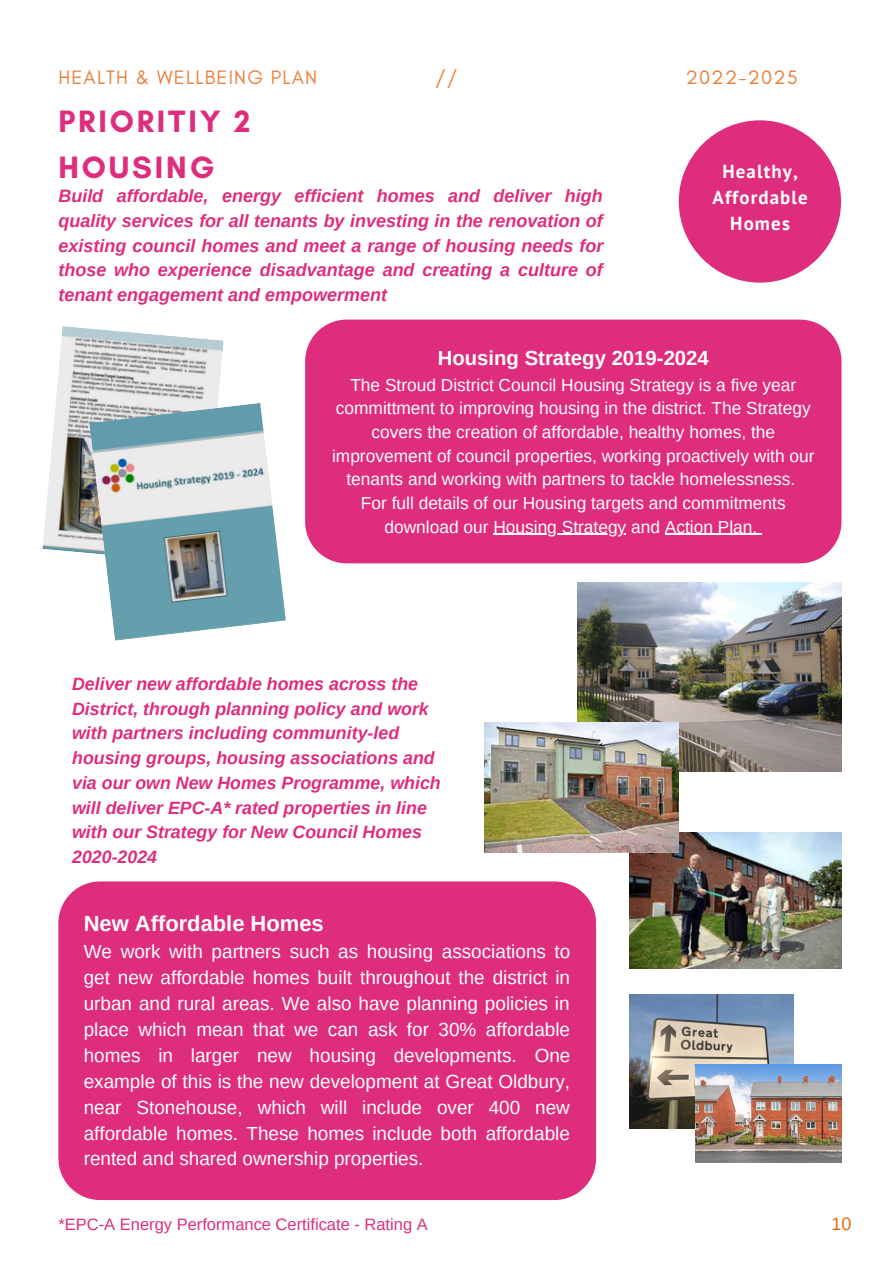
<style>
.page{position:relative;width:893px;height:1264px;background:#fff}
.page>*{position:absolute;margin:0;border:0;box-sizing:border-box;transform-origin:0 0}
.t1{font:700 31.5px "Glacial Indifference";letter-spacing:.09em;color:#de2d7c}
.t2{font:700 21.9px "Arimo";color:#fff}
.t3{font:700 20.25px "Arimo";color:#fff}
.t4{font:19.8px "Glacial Indifference";letter-spacing:.06em;color:#e87f39}
.t5{font:18.9px/25.8px "Arimo";color:#fff;text-align:justify}
.t6{font:700 18.9px/26.1px "PT Sans";letter-spacing:.06em;color:#fff;text-align:center}
.t7{font:italic 700 18px/24.8px "Arimo";color:#de2d7c;text-align:justify}
.t8{font:18px "Arimo";color:#e46c0a}
.t9{font:italic 700 17.85px/24.8px "Arimo";color:#de2d7c}
.t10{font:17.25px/23.5px "Arimo";color:#fff;text-align:center}
.t11{font:16.5px "Arimo";color:#de2d7c}
</style>
<div class="page">
<img style="left:577px;top:582px;width:264px;height:189px">
<img style="left:629px;top:832px;width:212px;height:136px">
<img style="left:484px;top:722px;width:194px;height:130px">
<div style="left:678px;top:120px;width:163px;height:163px;background:#de2d7c;border-radius:50%"></div>
<div style="left:58px;top:881px;width:538px;height:318px;background:#de2d7c;border-radius:42px"></div>
<div style="left:305px;top:319px;width:536px;height:244px;background:#de2d7c;border-radius:42px"></div>
<hr style="left:493px;top:533px;width:133px;height:2px;background:#fff">
<hr style="left:664px;top:533px;width:93px;height:2px;background:#fff">
<img style="left:42px;top:326px;width:182px;height:227px">
<img style="left:89px;top:403px;width:197px;height:237px">
<img style="left:629px;top:994px;width:164px;height:134px">
<img style="left:695px;top:1064px;width:146px;height:98px">
<p class="t4" style="left:58px;top:65px;width:260px">HEALTH &amp; WELLBEING PLAN</p>
<p class="t4" style="left:435px;top:65px;width:24px">//</p>
<p class="t4" style="left:686px;top:65px;width:113px">2022-2025</p>
<h1 class="t1" style="left:58px;top:102px;width:194px">PRIORITIY 2</h1>
<h1 class="t1" style="left:58px;top:148px;width:157px">HOUSING</h1>
<p class="t7" style="left:58px;top:183px;width:546px">Build affordable, energy efficient homes and deliver high quality services for all tenants by investing in the renovation of existing council homes and meet a range of housing needs for those who experience disadvantage and creating a culture of tenant engagement and empowerment</p>
<p class="t6" style="left:712px;top:158px;width:97px">Healthy,<br>Affordable<br>Homes</p>
<p class="t3" style="left:437px;top:346px;width:273px">Housing Strategy 2019-2024</p>
<p class="t10" style="left:332px;top:373px;width:484px">The Stroud District Council Housing Strategy is a five year committment to improving housing in the district. The Strategy covers the creation of affordable, healthy homes, the improvement of council properties, working proactively with our tenants and working with partners to tackle homelessness.<br>For full details of our Housing targets and commitments download our Housing Strategy and Action Plan.</p>
<p class="t9" style="left:72px;top:671px;width:370px">Deliver new affordable homes across the District, through planning policy and work with partners including community-led housing groups, housing associations and via our own New Homes Programme, which will deliver EPC-A* rated properties in line with our Strategy for New Council Homes 2020-2024</p>
<p class="t2" style="left:84px;top:911px;width:241px">New Affordable Homes</p>
<p class="t5" style="left:84px;top:939px;width:488px">We work with partners such as housing associations to get new affordable homes built throughout the district in urban and rural areas. We also have planning policies in place which mean that we can ask for 30% affordable homes in larger new housing developments. One example of this is the new development at Great Oldbury, near Stonehouse, which will include over 400 new affordable homes. These homes include both affordable rented and shared ownership properties.</p>
<p class="t11" style="left:58px;top:1215px;width:370px">*EPC-A Energy Performance Certificate - Rating A</p>
<p class="t8" style="left:831px;top:1213px;width:21px">10</p>
</div>
